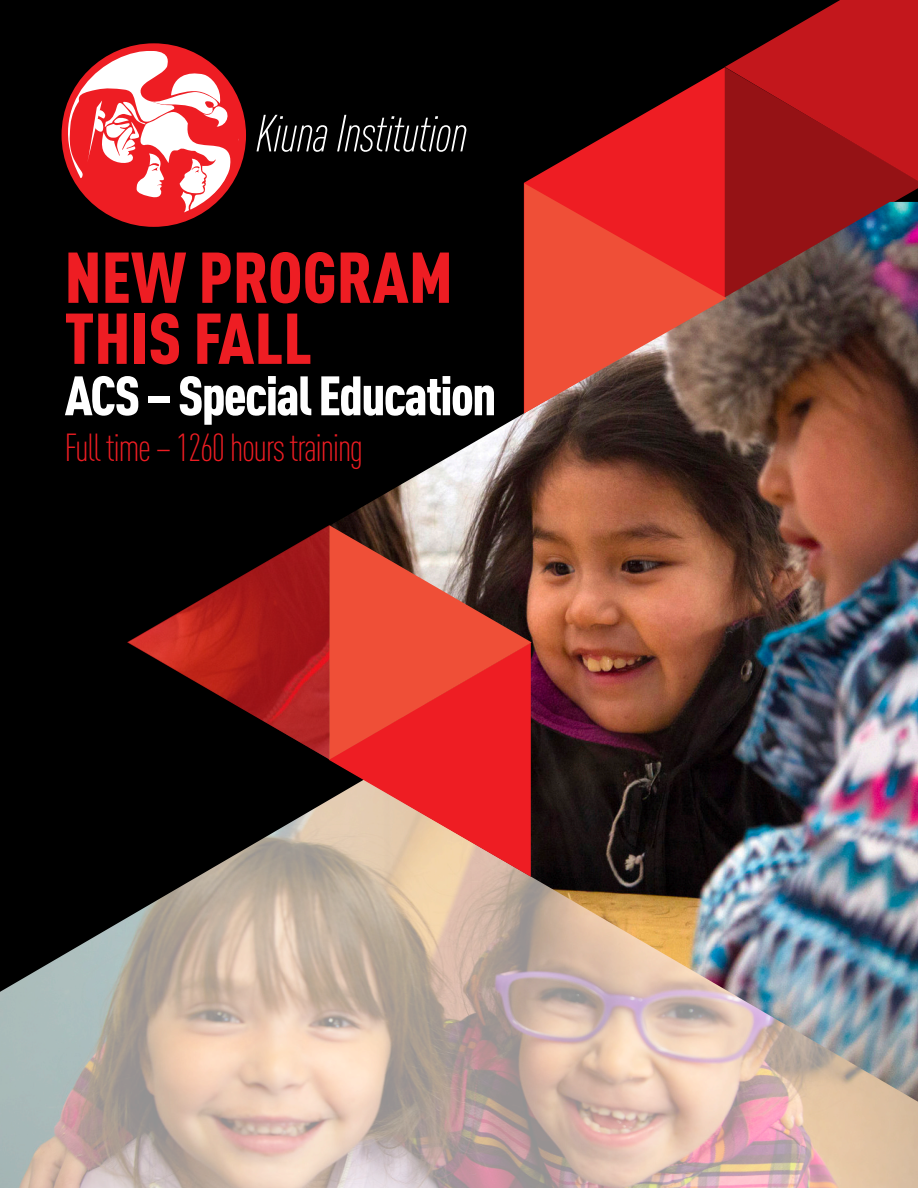
<style>
.page{position:relative;width:918px;height:1188px;background:#fff}
.page>*{position:absolute;margin:0;border:0;box-sizing:border-box;transform-origin:0 0}
.t1{font:900 condensed 70.65px "DIN Pro";color:#ee1d23}
.t2{font:900 condensed 54.6px "DIN Pro";letter-spacing:-.03em;color:#fff}
.t3{font:italic 300 condensed 51.45px "DIN Pro";letter-spacing:-.02em;color:#fff}
.t4{font:300 condensed 38.55px "DIN Pro";letter-spacing:-.04em;color:#ee1d23}
</style>
<div class="page">
<img style="left:0;top:992px;width:918px;height:196px">
<div style="left:0;top:0;width:725px;height:992px;background:#000"></div>
<svg style="left:725px;top:0;width:193px;height:67px;background:#881013"></svg>
<svg style="left:725px;top:67px;width:193px;height:135px;background:#a71317"></svg>
<svg style="left:524px;top:67px;width:201px;height:116px;background:#760e11"></svg>
<img style="left:128px;top:202px;width:790px;height:900px">
<svg style="left:127px;top:525px;width:202px;height:234px;background:#570f0e"></svg>
<svg style="left:328px;top:642px;width:203px;height:235px;background:#e06c61"></svg>
<svg style="left:329px;top:525px;width:203px;height:235px;background:#cc4438"></svg>
<svg style="left:524px;top:183px;width:203px;height:230px;background:#cf4638"></svg>
<div style="left:62px;top:43px;width:184px;height:184px;background:#ee1d23;border-radius:50%"></div>
<svg style="left:68px;top:51px;width:170px;height:161px"></svg>
<div style="left:228px;top:136px;width:10px;height:10px;background:#ee1d23;border-radius:50%"></div>
<p class="t3" style="left:256px;top:97px;width:214px">Kiuna Institution</p>
<p class="t1" style="left:65px;top:223px;width:390px">NEW PROGRAM</p>
<p class="t1" style="left:65px;top:284px;width:249px">THIS FALL</p>
<p class="t2" style="left:65px;top:353px;width:433px">ACS – Special Education</p>
<p class="t4" style="left:65px;top:421px;width:300px">Full time – 1260 hours training</p>
</div>
